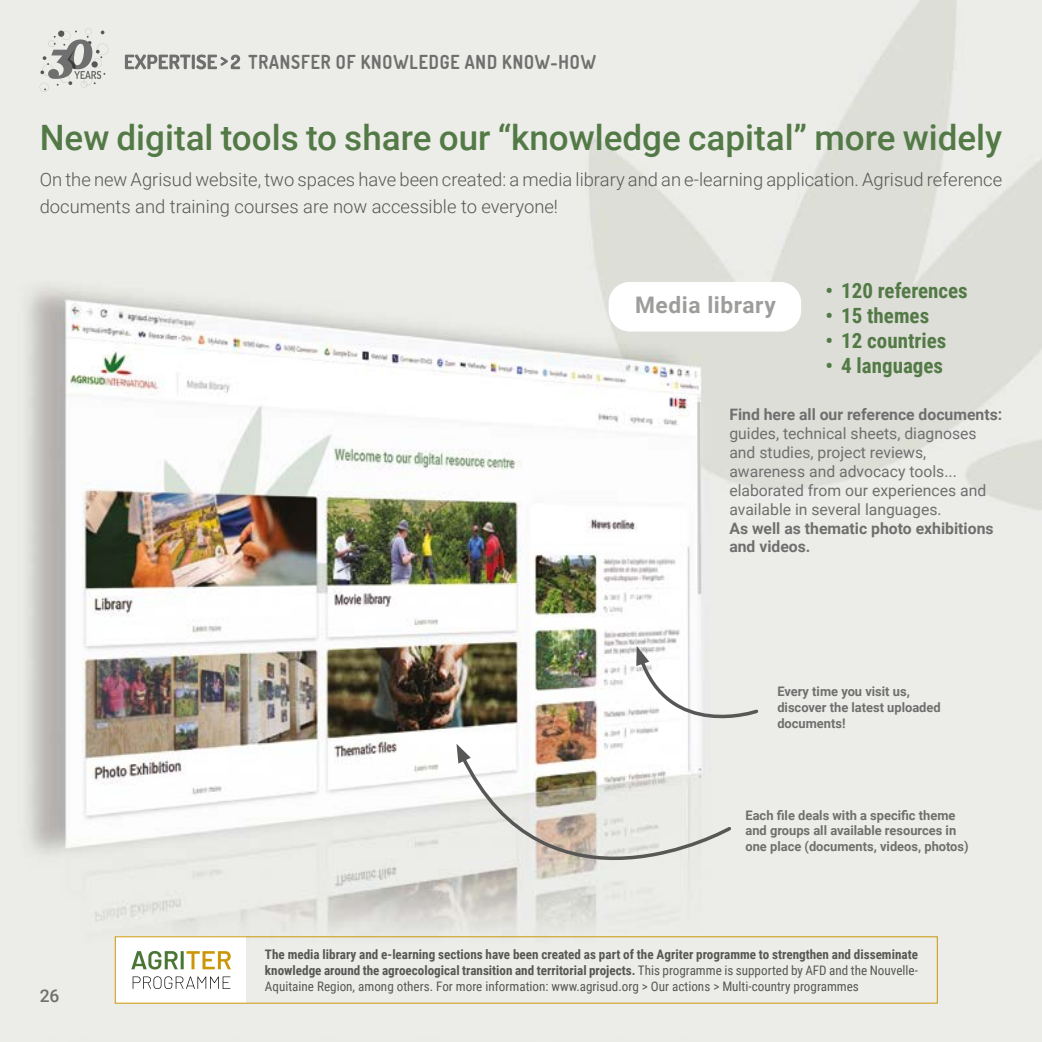
<style>
.page{position:relative;width:1042px;height:1042px;background:#fff}
.page>*{position:absolute;margin:0;border:0;box-sizing:border-box;transform-origin:0 0}
.t1{font:500 35px "Roboto";color:#537a46}
.t2{font:700 22.75px "Roboto";letter-spacing:.025em;color:#9d9d9c}
.t3{font:700 21px "Roboto Condensed";color:#537a46}
.t4{font:700 19.25px "Dosis";letter-spacing:.05em;color:#706f6f;scale:.9 1}
.t5{font:300 18.38px/26.2px "Roboto";color:#575756}
.t6{font:500 17.5px "Roboto";color:#706f6f}
.t7{font:15.75px/18.9px "Roboto";color:#706f6f}
.t8{font:700 15.75px/18.9px "Roboto";color:#706f6f}
.t9{font:700 13.12px/15.8px "Roboto Condensed";color:#575756;text-align:justify}
.t10{font:700 13.12px/15.8px "Roboto";color:#706f6f}
.s1{font-weight:400}
</style>
<div class="page">
<img style="left:0;top:0;width:1042px;height:1042px">
<div style="left:609px;top:282px;width:192px;height:49px;background:#fff;border-radius:21px"></div>
<svg style="left:457px;top:750px;width:276px;height:181px;background:#dfded8"></svg>
<svg style="left:456px;top:744px;width:15px;height:19px"></svg>
<svg style="left:636px;top:646px;width:124px;height:95px"></svg>
<div style="left:115px;top:937px;width:131px;height:66px;background:#fff"></div>
<svg style="left:40px;top:28px;width:68px;height:64px;background:#cbcbc8"></svg>
<svg style="left:125px;top:54px;width:115px;height:15px;background:#aeaeac"></svg>
<svg style="left:131px;top:951px;width:100px;height:18px"></svg>
<svg style="left:133px;top:976px;width:97px;height:13px"></svg>
<h3 class="t4" style="left:248px;top:49px;width:387px">TRANSFER OF KNOWLEDGE AND KNOW-HOW</h3>
<h1 class="t1" style="left:40px;top:113px;width:964px">New digital tools to share our “knowledge capital” more widely</h1>
<h3 class="t5" style="left:40px;top:166px;width:964px">On the new Agrisud website, two spaces have been created: a media library and an e-learning application. Agrisud reference documents and training courses are now accessible to everyone!</h3>
<h2 class="t2" style="left:635px;top:289px;width:142px">Media library</h2>
<h3 class="t3" style="left:825px;top:275px;width:144px">• 120 references</h3>
<h3 class="t3" style="left:825px;top:301px;width:105px">• 15 themes</h3>
<h3 class="t3" style="left:825px;top:326px;width:122px">• 12 countries</h3>
<h3 class="t3" style="left:825px;top:351px;width:119px">• 4 languages</h3>
<p class="t8" style="left:729px;top:404px;width:274px">Find here all our reference documents:</p>
<p class="t7" style="left:729px;top:423px;width:258px">guides, technical sheets, diagnoses and studies, project reviews, awareness and advocacy tools... elaborated from our experiences and available in several languages.</p>
<p class="t8" style="left:729px;top:518px;width:266px">As well as thematic photo exhibitions and videos.</p>
<p class="t10" style="left:777px;top:683px;width:165px">Every time you visit us, discover the latest uploaded documents!</p>
<h3 class="t6" style="left:40px;top:984px;width:21px">26</h3>
<p class="t10" style="left:745px;top:806px;width:225px">Each file deals with a specific theme and groups all available resources in one place (documents, videos, photos)</p>
<p class="t9" style="left:265px;top:946px;width:654px">The media library and e-learning sections have been created as part of the Agriter programme to strengthen and disseminate knowledge around the agroecological transition and territorial projects. <span class="s1">This programme is supported by AFD and the Nouvelle-Aquitaine Region, among others. For more information: www.agrisud.org &gt; Our actions &gt; Multi-country programmes</span></p>
</div>
